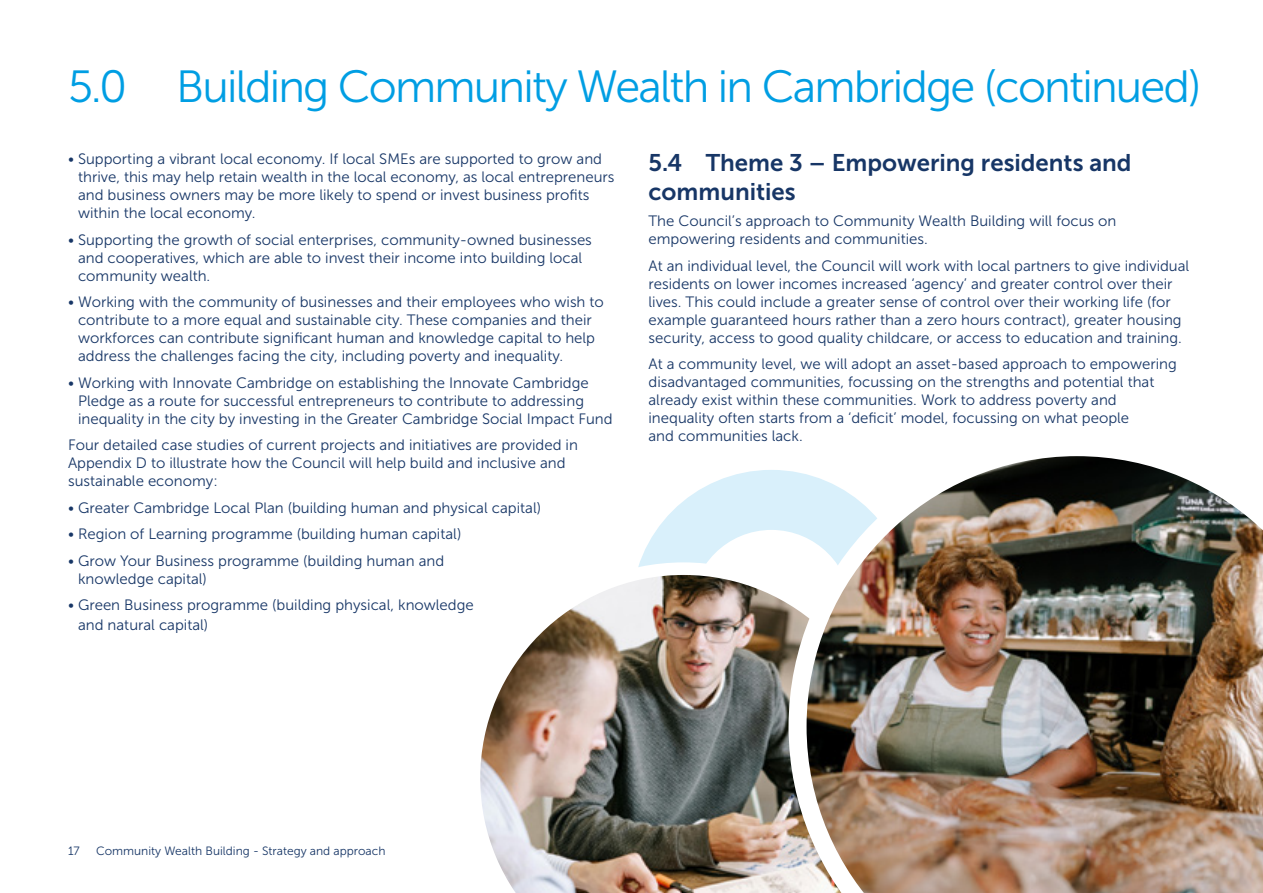
<style>
.page{position:relative;width:1263px;height:893px;background:#fff}
.page>*{position:absolute;margin:0;border:0;box-sizing:border-box;transform-origin:0 0}
.t1{font:45px "Museo Sans 300";letter-spacing:-.04em;color:#009ee3}
.t2{font:24px/28.8px "Museo Sans 700";color:#173666}
.t3{font:15px/18px "Museo Sans 300";color:#173666}
.t4{font:12px "Museo Sans 300";color:#173666}
</style>
<div class="page">
<div style="left:631px;top:470px;width:280px;height:280px;border:60px solid #d9f0fb;border-radius:50%"></div>
<img style="left:480px;top:562px;width:308px;height:331px">
<img style="left:788px;top:456px;width:475px;height:437px">
<h1 class="t1" style="left:68px;top:62px;width:1135px">5.0 Building Community Wealth in Cambridge (continued)</h1>
<p class="t3" style="left:78px;top:150px;width:538px;text-indent:-10px">• Supporting a vibrant local economy. If local SMEs are supported to grow and thrive, this may help retain wealth in the local economy, as local entrepreneurs and business owners may be more likely to spend or invest business profts within the local economy.</p>
<p class="t3" style="left:78px;top:231px;width:515px;text-indent:-10px">• Supporting the growth of social enterprises, community-owned businesses and cooperatives, which are able to invest their income into building local community wealth.</p>
<p class="t3" style="left:78px;top:293px;width:527px;text-indent:-10px">• Working with the community of businesses and their employees who wish to contribute to a more equal and sustainable city. These companies and their workforces can contribute signifcant human and knowledge capital to help address the challenges facing the city, including poverty and inequality.</p>
<p class="t3" style="left:78px;top:374px;width:536px;text-indent:-10px">• Working with Innovate Cambridge on establishing the Innovate Cambridge<br>Pledge as a route for successful entrepreneurs to contribute to addressing inequality in the city by investing in the Greater Cambridge Social Impact Fund</p>
<p class="t3" style="left:68px;top:436px;width:511px">Four detailed case studies of current projects and initiatives are provided in<br>Appendix D to illustrate how the Council will help build and inclusive and sustainable economy:</p>
<p class="t3" style="left:68px;top:499px;width:474px">• Greater Cambridge Local Plan (building human and physical capital)</p>
<p class="t3" style="left:68px;top:525px;width:395px">• Region of Learning programme (building human capital)</p>
<p class="t3" style="left:78px;top:552px;width:368px;text-indent:-10px">• Grow Your Business programme (building human and knowledge capital)</p>
<p class="t3" style="left:78px;top:595px;width:397px;line-height:19.8px;text-indent:-10px">• Green Business programme (building physical, knowledge and natural capital)</p>
<h2 class="t2" style="left:648px;top:148px;width:484px">5.4 Theme 3 – Empowering residents and communities</h2>
<p class="t3" style="left:648px;top:212px;width:469px">The Council’s approach to Community Wealth Building will focus on empowering residents and communities.</p>
<p class="t3" style="left:648px;top:257px;width:542px">At an individual level, the Council will work with local partners to give individual residents on lower incomes increased ‘agency’ and greater control over their lives. This could include a greater sense of control over their working life (for example guaranteed hours rather than a zero hours contract), greater housing security, access to good quality childcare, or access to education and training.</p>
<p class="t3" style="left:648px;top:355px;width:530px">At a community level, we will adopt an asset-based approach to empowering disadvantaged communities, focussing on the strengths and potential that already exist within these communities. Work to address poverty and inequality often starts from a ‘defcit’ model, focussing on what people<br>and communities lack.</p>
<p class="t4" style="left:68px;top:845px;width:13px">17</p>
<p class="t4" style="left:96px;top:845px;width:291px">Community Wealth Building - Strategy and approach</p>
</div>
